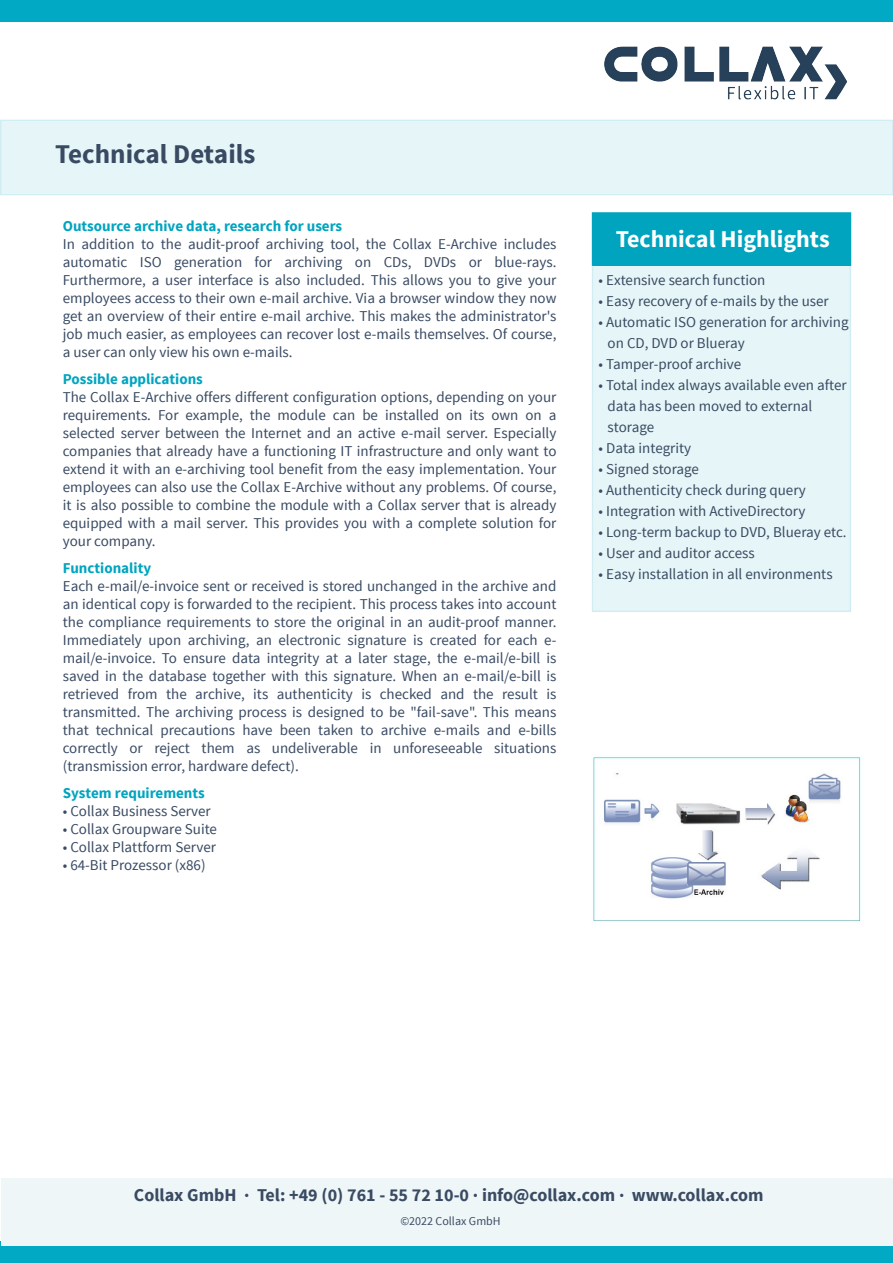
<style>
.page{position:relative;width:893px;height:1263px;background:#fff}
.page>*{position:absolute;margin:0;border:0;box-sizing:border-box;transform-origin:0 0}
.t1{font:700 27px "Source Sans Pro";color:#394a62}
.t2{font:700 24px "Source Sans Pro";color:#fff}
.t3{font:700 18px "Source Sans Pro";color:#394a62}
.t4{font:15px/18px "Source Sans Pro";color:#394a62;text-align:justify}
.t5{font:700 15px "Source Sans Pro";color:#00a4bf}
.t6{font:12px "Source Sans Pro";color:#394a62}
</style>
<div class="page">
<div style="left:1px;top:0;width:892px;height:21px;background:#02a9c4"></div>
<div style="left:1px;top:1246px;width:892px;height:17px;background:#02a9c4"></div>
<div style="left:1px;top:120px;width:892px;height:75px;background:#e6f6f8"></div>
<div style="left:1px;top:1179px;width:892px;height:67px;background:#eef6f8"></div>
<img style="left:604px;top:47px;width:242px;height:52px">
<div style="left:592px;top:213px;width:258px;height:398px;background:#e6f6f8"></div>
<div style="left:593px;top:213px;width:257px;height:52px;background:#00a4bf"></div>
<div style="left:592px;top:212px;width:259px;height:54px;border:2px solid #00a4bf"></div>
<img style="left:593px;top:757px;width:268px;height:165px">
<h1 class="t1" style="left:55px;top:136px;width:202px">Technical Details</h1>
<p class="t5" style="left:63px;top:217px;width:281px">Outsource archive data, research for users</p>
<p class="t4" style="left:63px;top:235px;width:495px">In addition to the audit-proof archiving tool, the Collax E-Archive includes automatic ISO generation for archiving on CDs, DVDs or blue-rays.<br>Furthermore, a user interface is also included. This allows you to give your employees access to their own e-mail archive. Via a browser window they now get an overview of their entire e-mail archive. This makes the administrator's job much easier, as employees can recover lost e-mails themselves. Of course, a user can only view his own e-mails.</p>
<p class="t5" style="left:63px;top:370px;width:142px">Possible applications</p>
<p class="t4" style="left:63px;top:388px;width:495px">The Collax E-Archive offers different configuration options, depending on your requirements. For example, the module can be installed on its own on a selected server between the Internet and an active e-mail server. Especially companies that already have a functioning IT infrastructure and only want to extend it with an e-archiving tool benefit from the easy implementation. Your employees can also use the Collax E-Archive without any problems. Of course, it is also possible to combine the module with a Collax server that is already equipped with a mail server. This provides you with a complete solution for your company.</p>
<p class="t5" style="left:63px;top:559px;width:90px">Functionality</p>
<p class="t4" style="left:63px;top:577px;width:495px">Each e-mail/e-invoice sent or received is stored unchanged in the archive and an identical copy is forwarded to the recipient. This process takes into account the compliance requirements to store the original in an audit-proof manner.<br>Immediately upon archiving, an electronic signature is created for each e&shy;mail/e-invoice. To ensure data integrity at a later stage, the e-mail/e-bill is saved in the database together with this signature. When an e-mail/e-bill is retrieved from the archive, its authenticity is checked and the result is transmitted. The archiving process is designed to be "fail-save". This means that technical precautions have been taken to archive e-mails and e-bills correctly or reject them as undeliverable in unforeseeable situations (transmission error, hardware defect).</p>
<p class="t5" style="left:63px;top:784px;width:144px">System requirements</p>
<p class="t4" style="left:63px;top:802px;width:150px">• Collax Business Server</p>
<p class="t4" style="left:63px;top:820px;width:156px">• Collax Groupware Suite</p>
<p class="t4" style="left:63px;top:838px;width:155px">• Collax Plattform Server</p>
<p class="t4" style="left:63px;top:856px;width:144px">• 64-Bit Prozessor (x86)</p>
<h2 class="t2" style="left:616px;top:223px;width:216px">Technical Highlights</h2>
<p class="t4" style="left:599px;top:271px;width:168px">• Extensive search function</p>
<p class="t4" style="left:599px;top:292px;width:232px">• Easy recovery of e-mails by the user</p>
<p class="t4" style="left:608px;top:311px;width:243px;line-height:21px;text-indent:-9px">• Automatic ISO generation for archiving on CD, DVD or Blueray</p>
<p class="t4" style="left:599px;top:355px;width:144px">• Tamper-proof archive</p>
<p class="t4" style="left:608px;top:374px;width:241px;line-height:21px;text-align:left;text-indent:-9px">• Total index always available even after data has been moved to external storage</p>
<p class="t4" style="left:599px;top:439px;width:94px">• Data integrity</p>
<p class="t4" style="left:599px;top:460px;width:102px">• Signed storage</p>
<p class="t4" style="left:599px;top:481px;width:209px">• Authenticity check during query</p>
<p class="t4" style="left:599px;top:502px;width:208px">• Integration with ActiveDirectory</p>
<p class="t4" style="left:599px;top:523px;width:250px">• Long-term backup to DVD, Blueray etc.</p>
<p class="t4" style="left:599px;top:544px;width:158px">• User and auditor access</p>
<p class="t4" style="left:599px;top:565px;width:236px">• Easy installation in all environments</p>
<p class="t3" style="left:134px;top:1183px;width:631px">Collax GmbH · Tel: +49 (0) 761 - 55 72 10-0 · info@collax.com · www.collax.com</p>
<p class="t6" style="left:400px;top:1213px;width:102px">©2022 Collax GmbH</p>
</div>
